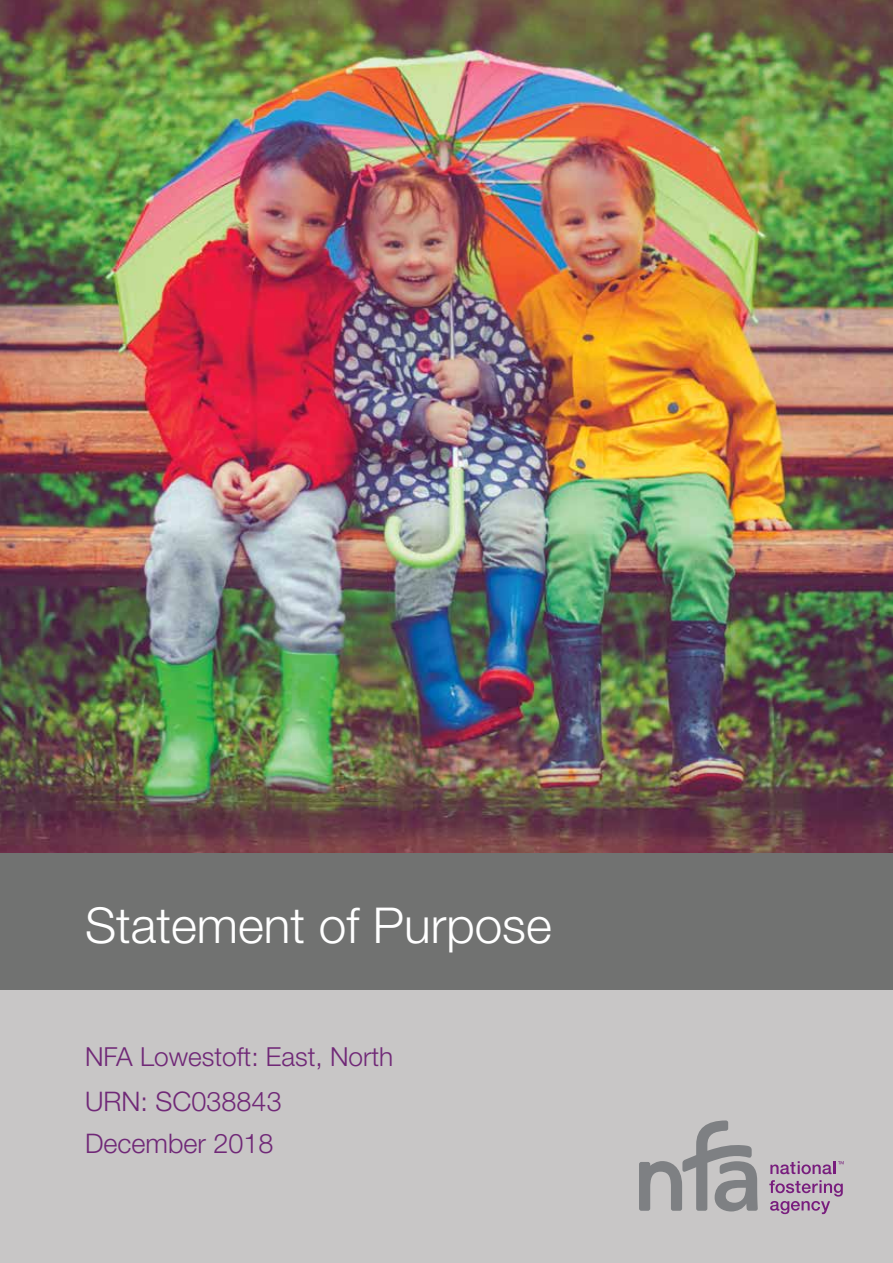
<style>
.page{position:relative;width:893px;height:1263px;background:#fff}
.page>*{position:absolute;margin:0;border:0;box-sizing:border-box;transform-origin:0 0}
.t1{font:300 49.5px "Helvetica Neue";color:#fff}
.t2{font:300 27px/42px "Helvetica Neue";color:#702877}
.t3{font:300 26.25px "Helvetica Neue";color:#702877}
</style>
<div class="page">
<img style="left:0;top:0;width:893px;height:854px">
<div style="left:0;top:910px;width:893px;height:353px;background:#c8c6c6"></div>
<div style="left:0;top:854px;width:893px;height:136px;background:#717271"></div>
<svg style="left:639px;top:1120px;width:119px;height:91px"></svg>
<svg style="left:769px;top:1180px;width:74px;height:34px"></svg>
<svg style="left:770px;top:1161px;width:74px;height:13px"></svg>
<h1 class="t1" style="left:85px;top:895px;width:468px">Statement of Purpose</h1>
<p class="t3" style="left:85px;top:1040px;width:310px">NFA Lowestoft: East, North</p>
<p class="t2" style="left:85px;top:1079px;width:198px">URN: SC038843<br>December 2018</p>
</div>
